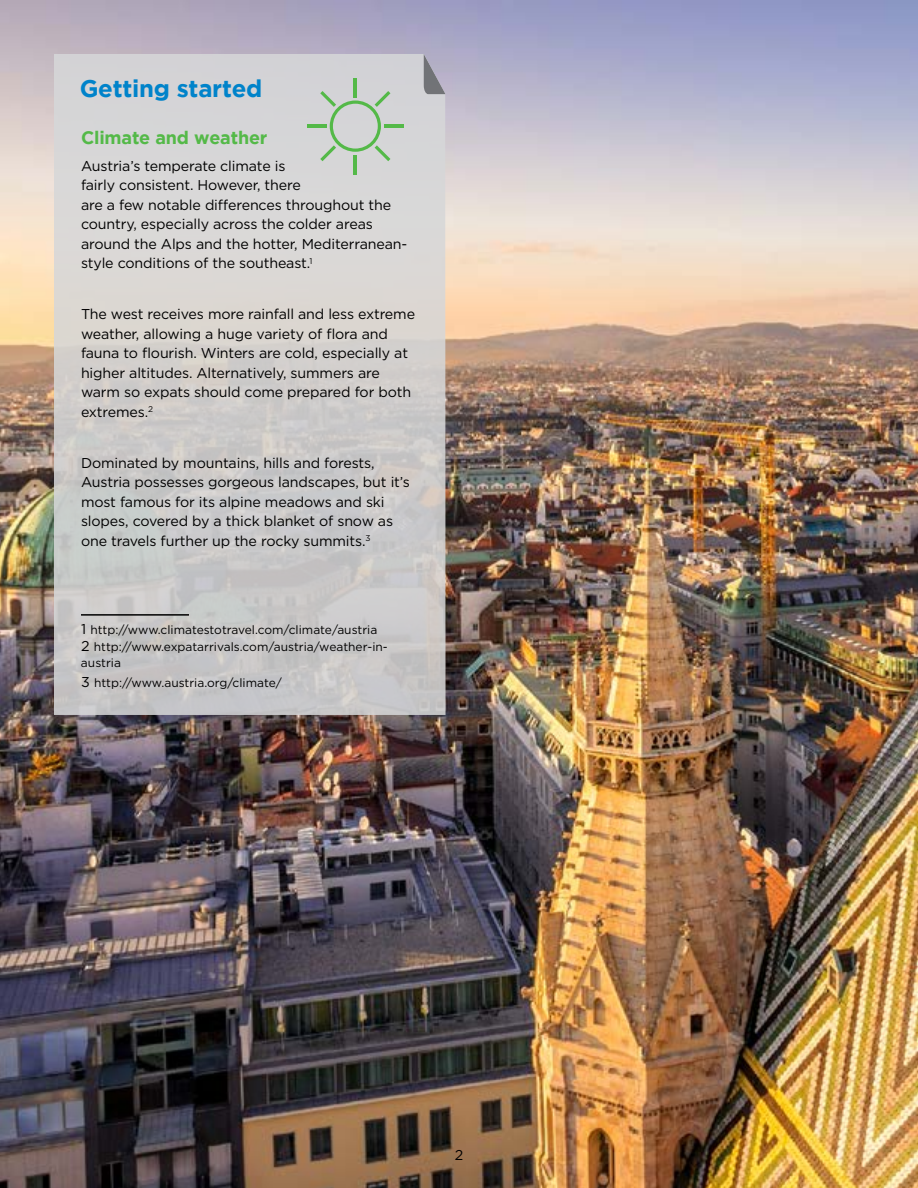
<style>
.page{position:relative;width:918px;height:1188px;background:#fff}
.page>*{position:absolute;margin:0;border:0;box-sizing:border-box;transform-origin:0 0}
.t1{font:700 24px "Gotham";letter-spacing:-.01em;color:#0083ca}
.t2{font:700 18px "Gotham";letter-spacing:-.01em;color:#54b948}
.t3{font:14.25px/19.5px "Gotham";letter-spacing:-.01em;color:#000}
.t4{font:12px/16.5px "Gotham";color:#000}
.s1{font-size:14.25px}
</style>
<div class="page">
<img style="left:0;top:0;width:918px;height:1188px">
<svg style="left:54px;top:54px;width:392px;height:661px;background:#d0cecd"></svg>
<svg style="left:424px;top:54px;width:21px;height:40px"></svg>
<hr style="left:81px;top:614px;width:108px;height:2px;background:#000">
<hr style="left:354px;top:78px;width:3px;height:19px;background:#54b948">
<hr style="left:354px;top:155px;width:3px;height:19px;background:#54b948">
<hr style="left:384px;top:125px;width:19px;height:3px;background:#54b948">
<hr style="left:307px;top:125px;width:20px;height:3px;background:#54b948">
<svg style="left:320px;top:91px;width:70px;height:70px;background:#becfbe"></svg>
<h1 class="t1" style="left:80px;top:74px;width:184px">Getting started</h1>
<p class="t2" style="left:81px;top:128px;width:188px">Climate and weather</p>
<p class="t3" style="left:81px;top:156px;width:328px">Austria’s temperate climate is<br>fairly consistent. However, there<br>are a few notable differences throughout the country, especially across the colder areas around the Alps and the hotter, Mediterranean&shy;style conditions of the southeast.<sup>1</sup></p>
<p class="t3" style="left:81px;top:304px;width:336px">The west receives more rainfall and less extreme weather, allowing a huge variety of flora and fauna to flourish. Winters are cold, especially at higher altitudes. Alternatively, summers are warm so expats should come prepared for both extremes.<sup>2</sup></p>
<p class="t3" style="left:81px;top:453px;width:331px">Dominated by mountains, hills and forests, Austria possesses gorgeous landscapes, but it’s most famous for its alpine meadows and ski slopes, covered by a thick blanket of snow as one travels further up the rocky summits.<sup>3</sup></p>
<p class="t4" style="left:81px;top:622px;width:308px"><span class="s1">1</span> http://www.climatestotravel.com/climate/austria<br><span class="s1">2</span> http://www.expatarrivals.com/austria/weather-in&shy;austria</p>
<p class="t4" style="left:81px;top:674px;width:202px"><span class="s1">3</span> http://www.austria.org/climate/</p>
<p class="t3" style="left:455px;top:1145px;width:10px">2</p>
</div>
